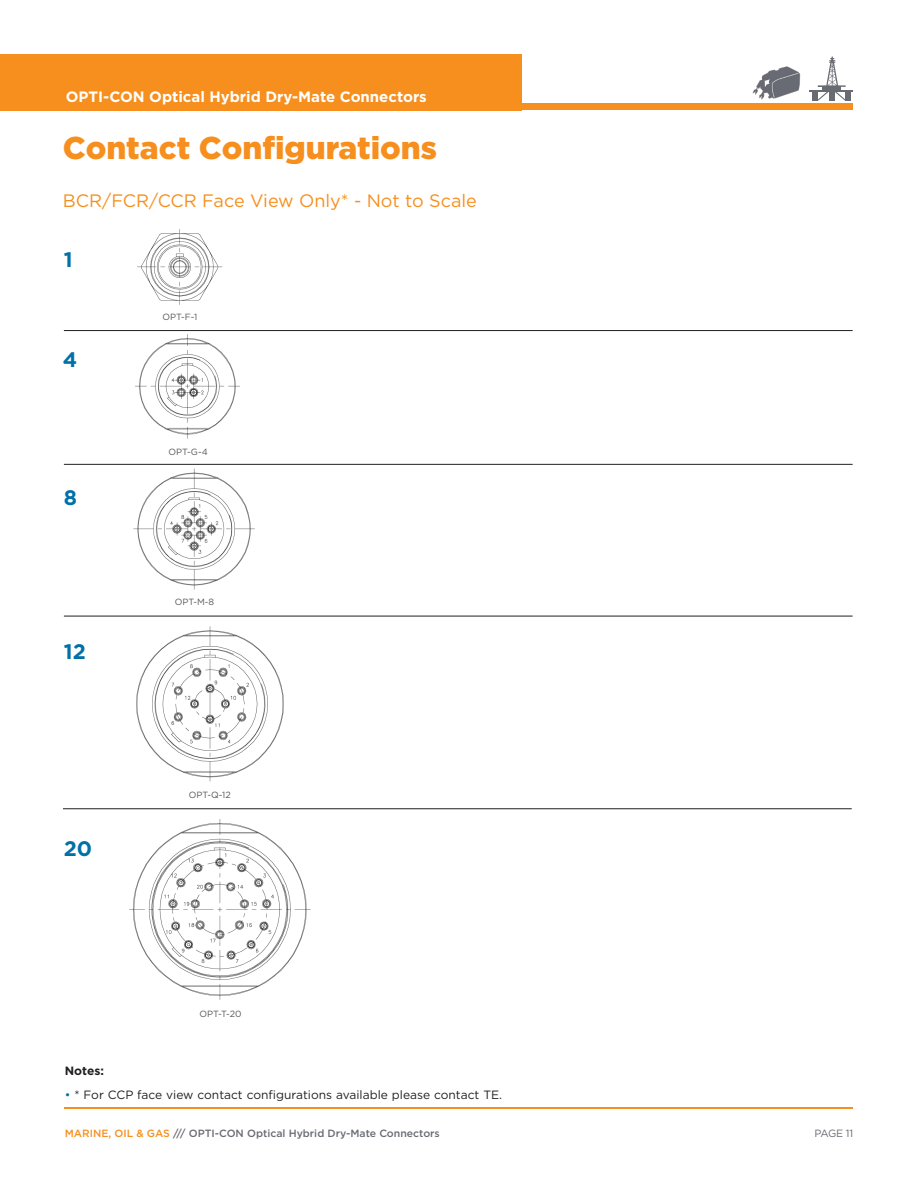
<style>
.page{position:relative;width:918px;height:1188px;background:#fff}
.page>*{position:absolute;margin:0;border:0;box-sizing:border-box;transform-origin:0 0}
.B_Body_Headline_2_Or{font:900 31.5px "Gotham";color:#f68f1e}
.PRODUCT_TYPE{font:700 21px "Gotham";color:#0071a7}
.B_Body_Headline_2_Or-2{font:18px "Gotham";color:#f68f1e}
.t1{font:700 15px "Gotham";color:#fff}
._6a__Chart_Copy{font:12px "Gotham";color:#231f20}
.PRODUCT_TYPE-2{font:700 12px "Gotham";color:#231f20}
.t2{font:500 10.5px "Gotham";color:#696b73}
.t3{font:10.5px "Gotham";letter-spacing:-.04em;color:#696b73}
.OI_Body_Center{font:9px "Gotham";color:#57585a}
.s1{color:#0071a7}
.s2{color:#f68f1e}
</style>
<div class="page">
<hr style="left:65px;top:1107px;width:788px;height:1px;background:#f68f1e">
<div style="left:0;top:54px;width:522px;height:56px;background:#f68f1e"></div>
<div style="left:0;top:104px;width:853px;height:6px;background:#f68f1e"></div>
<img style="left:752px;top:66px;width:49px;height:34px">
<hr style="left:810px;top:90px;width:43px;height:2px;background:#696b73">
<div style="left:812px;top:92px;width:5px;height:8px;background:#696b73"></div>
<div style="left:846px;top:92px;width:5px;height:8px;background:#696b73"></div>
<svg style="left:817px;top:57px;width:29px;height:43px"></svg>
<hr style="left:64px;top:616px;width:789px;height:1px;background:#231f20">
<hr style="left:63px;top:808px;width:789px;height:1px;background:#231f20">
<hr style="left:64px;top:330px;width:789px;height:1px;background:#231f20">
<img style="left:130px;top:230px;width:181px;height:770px">
<hr style="left:64px;top:464px;width:789px;height:1px;background:#231f20">
<p class="t1" style="left:66px;top:87px;width:363px">OPTI-CON Optical Hybrid Dry-Mate Connectors</p>
<p class="B_Body_Headline_2_Or" style="left:63px;top:126px;width:376px">Contact Configurations</p>
<p class="B_Body_Headline_2_Or-2" style="left:63px;top:189px;width:415px">BCR/FCR/CCR Face View Only* - Not to Scale</p>
<p class="PRODUCT_TYPE" style="left:64px;top:246px;width:10px">1</p>
<p class="PRODUCT_TYPE" style="left:63px;top:346px;width:16px">4</p>
<p class="PRODUCT_TYPE" style="left:64px;top:483px;width:15px">8</p>
<p class="PRODUCT_TYPE" style="left:64px;top:637px;width:23px">12</p>
<p class="PRODUCT_TYPE" style="left:64px;top:835px;width:30px">20</p>
<p class="OI_Body_Center" style="left:163px;top:311px;width:36px">OPT-F-1</p>
<p class="OI_Body_Center" style="left:169px;top:446px;width:41px">OPT-G-4</p>
<p class="OI_Body_Center" style="left:175px;top:597px;width:41px">OPT-M-8</p>
<p class="OI_Body_Center" style="left:189px;top:789px;width:44px">OPT-Q-12</p>
<p class="OI_Body_Center" style="left:200px;top:1008px;width:44px">OPT-T-20</p>
<p class="PRODUCT_TYPE-2" style="left:65px;top:1063px;width:41px">Notes:</p>
<p class="_6a__Chart_Copy" style="left:65px;top:1087px;width:439px"><span class="s1">•</span> * For CCP face view contact configurations available please contact TE.</p>
<p class="t2" style="left:65px;top:1126px;width:377px"><span class="s2">MARINE, OIL &amp; GAS</span> /// OPTI-CON Optical Hybrid Dry-Mate Connectors</p>
<p class="t3" style="left:814px;top:1127px;width:40px">PAGE 11</p>
</div>
